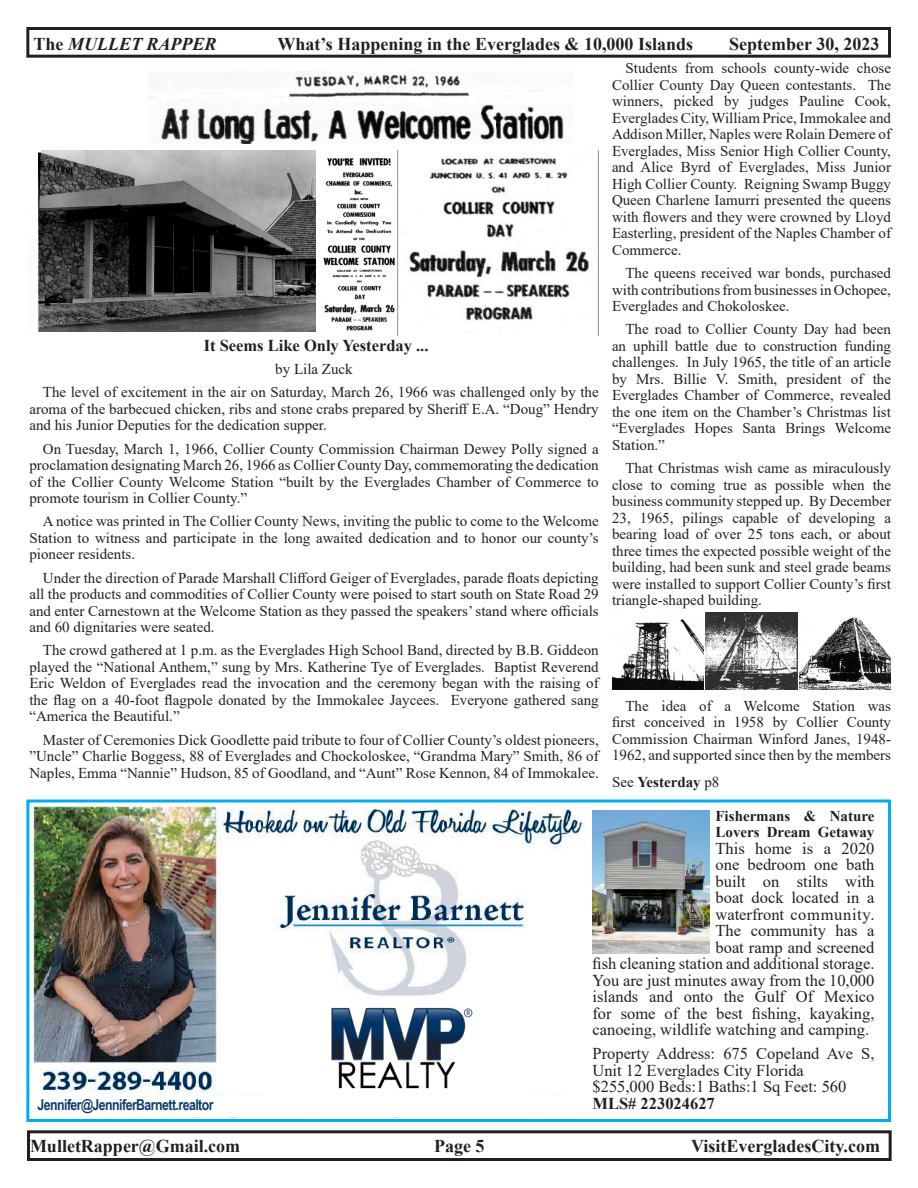
<style>
.page{position:relative;width:918px;height:1188px;background:#fff}
.page>*{position:absolute;margin:0;border:0;box-sizing:border-box;transform-origin:0 0}
.t1{font:700 18px "Times New Roman";color:#231f20}
.t2{font:italic 700 18px "Times New Roman";color:#231f20}
.t3{font:16.5px/16.5px "Times New Roman";color:#231f20}
.t4{font:700 16.5px "Times New Roman";color:#231f20}
.t5{font:15px/16.5px "Times New Roman";color:#231f20;text-align:justify}
.t6{font:700 15px/16.5px "Times New Roman";color:#231f20}
.t7{font:700 15px "Arial Narrow";letter-spacing:-.035em;color:#0c3c6d}
.s1{font-style:normal}
.s2{font-weight:400}
</style>
<div class="page">
<img style="left:148px;top:72px;width:416px;height:72px">
<img style="left:29px;top:150px;width:287px;height:181px">
<img style="left:323px;top:158px;width:72px;height:173px">
<img style="left:397px;top:150px;width:202px;height:185px">
<img style="left:612px;top:619px;width:92px;height:71px">
<img style="left:706px;top:612px;width:91px;height:78px">
<img style="left:800px;top:617px;width:91px;height:73px">
<div style="left:27px;top:1130px;width:865px;height:31px;border:3px solid #231f20"></div>
<div style="left:26px;top:27px;width:865px;height:31px;border:3px solid #231f20"></div>
<div style="left:26px;top:800px;width:865px;height:322px;border:3px solid #00aeef"></div>
<img style="left:32px;top:804px;width:552px;height:292px">
<img style="left:592px;top:810px;width:118px;height:144px">
<div style="left:264px;top:999px;width:267px;height:97px;background:#fff"></div>
<img style="left:331px;top:1007px;width:142px;height:82px">
<p class="t2" style="left:34px;top:31px;width:185px"><span class="s1">The</span> MULLET RAPPER</p>
<p class="t1" style="left:278px;top:31px;width:417px">What’s Happening in the Everglades &amp; 10,000 Islands</p>
<p class="t1" style="left:729px;top:31px;width:152px">September 30, 2023</p>
<p class="t4" style="left:204px;top:333px;width:226px">It Seems Like Only Yesterday ...</p>
<p class="t5" style="left:43px;top:357px;width:557px;line-height:23.2px;text-indent:232px">by Lila Zuck<br>The level of excitement in the air on Saturday, March 26, 1966 was challenged only by the</p>
<p class="t5" style="left:29px;top:400px;width:571px">aroma of the barbecued chicken, ribs and stone crabs prepared by Sheriff E.A. “Doug” Hendry and his Junior Deputies for the dedication supper.</p>
<p class="t5" style="left:29px;top:440px;width:571px;text-indent:14px">On Tuesday, March 1, 1966, Collier County Commission Chairman Dewey Polly signed a proclamation designating March 26, 1966 as Collier County Day, commemorating the dedication of the Collier County Welcome Station “built by the Everglades Chamber of Commerce to promote tourism in Collier County.”</p>
<p class="t5" style="left:29px;top:513px;width:571px;text-indent:14px">A notice was printed in The Collier County News, inviting the public to come to the Welcome Station to witness and participate in the long awaited dedication and to honor our county’s pioneer residents.</p>
<p class="t5" style="left:29px;top:569px;width:571px;text-indent:14px">Under the direction of Parade Marshall Clifford Geiger of Everglades, parade floats depicting all the products and commodities of Collier County were poised to start south on State Road 29 and enter Carnestown at the Welcome Station as they passed the speakers’ stand where officials and 60 dignitaries were seated.</p>
<p class="t5" style="left:29px;top:642px;width:571px;text-indent:14px">The crowd gathered at 1 p.m. as the Everglades High School Band, directed by B.B. Giddeon played the “National Anthem,” sung by Mrs. Katherine Tye of Everglades. Baptist Reverend Eric Weldon of Everglades read the invocation and the ceremony began with the raising of the flag on a 40-foot flagpole donated by the Immokalee Jaycees. Everyone gathered sang “America the Beautiful.”</p>
<p class="t5" style="left:29px;top:731px;width:571px;text-indent:14px">Master of Ceremonies Dick Goodlette paid tribute to four of Collier County’s oldest pioneers, ”Uncle” Charlie Boggess, 88 of Everglades and Chockoloskee, “Grandma Mary” Smith, 86 of Naples, Emma “Nannie” Hudson, 85 of Goodland, and “Aunt” Rose Kennon, 84 of Immokalee.</p>
<p class="t5" style="left:612px;top:60px;width:281px;text-indent:14px">Students from schools county-wide chose Collier County Day Queen contestants. The winners, picked by judges Pauline Cook, Everglades City, William Price, Immokalee and Addison Miller, Naples were Rolain Demere of Everglades, Miss Senior High Collier County, and Alice Byrd of Everglades, Miss Junior High Collier County. Reigning Swamp Buggy Queen Charlene Iamurri presented the queens with flowers and they were crowned by Lloyd Easterling, president of the Naples Chamber of Commerce.</p>
<p class="t5" style="left:612px;top:264px;width:281px;text-indent:14px">The queens received war bonds, purchased with contributions from businesses in Ochopee, Everglades and Chokoloskee.</p>
<p class="t5" style="left:612px;top:321px;width:281px;text-indent:14px">The road to Collier County Day had been an uphill battle due to construction funding challenges. In July 1965, the title of an article by Mrs. Billie V. Smith, president of the Everglades Chamber of Commerce, revealed the one item on the Chamber’s Christmas list “Everglades Hopes Santa Brings Welcome Station.”</p>
<p class="t5" style="left:612px;top:459px;width:281px;text-indent:14px">That Christmas wish came as miraculously close to coming true as possible when the business community stepped up. By December 23, 1965, pilings capable of developing a bearing load of over 25 tons each, or about three times the expected possible weight of the building, had been sunk and steel grade beams were installed to support Collier County’s first triangle-shaped building.</p>
<p class="t5" style="left:612px;top:697px;width:281px;text-indent:14px">The idea of a Welcome Station was first conceived in 1958 by Collier County Commission Chairman Winford Janes, 1948- 1962, and supported since then by the members</p>
<p class="t6" style="left:612px;top:774px;width:109px"><span class="s2">See</span> Yesterday <span class="s2">p8</span></p>
<p class="t6" style="left:716px;top:807px;width:161px">Fishermans &amp; Nature<br>Lovers Dream Getaway</p>
<p class="t3" style="left:716px;top:839px;width:161px">This home is a 2020</p>
<p class="t3" style="left:716px;top:856px;width:161px">one bedroom one bath</p>
<p class="t3" style="left:716px;top:872px;width:161px">built on stilts with</p>
<p class="t3" style="left:716px;top:889px;width:161px">boat dock located in a</p>
<p class="t3" style="left:716px;top:905px;width:161px">waterfront community.</p>
<p class="t3" style="left:716px;top:922px;width:161px">The community has a</p>
<p class="t3" style="left:716px;top:938px;width:161px">boat ramp and screened</p>
<p class="t3" style="left:592px;top:955px;width:284px">fish cleaning station and additional storage.</p>
<p class="t3" style="left:592px;top:971px;width:283px">You are just minutes away from the 10,000</p>
<p class="t3" style="left:592px;top:988px;width:284px">islands and onto the Gulf Of Mexico</p>
<p class="t3" style="left:592px;top:1004px;width:284px">for some of the best fishing, kayaking,</p>
<p class="t3" style="left:592px;top:1021px;width:278px">canoeing, wildlife watching and camping.</p>
<p class="t3" style="left:592px;top:1045px;width:283px">Property Address: 675 Copeland Ave S,<br>Unit 12 Everglades City Florida<br>$255,000 Beds:1 Baths:1 Sq Feet: 560</p>
<p class="t7" style="left:38px;top:1093px;width:178px">Jennifer@JenniferBarnett.realtor</p>
<p class="t4" style="left:592px;top:1091px;width:124px">MLS# 223024627</p>
<p class="t1" style="left:30px;top:1133px;width:212px">MulletRapper@Gmail.com</p>
<p class="t1" style="left:691px;top:1133px;width:190px">VisitEvergladesCity.com</p>
<p class="t1" style="left:434px;top:1133px;width:52px">Page 5</p>
</div>
